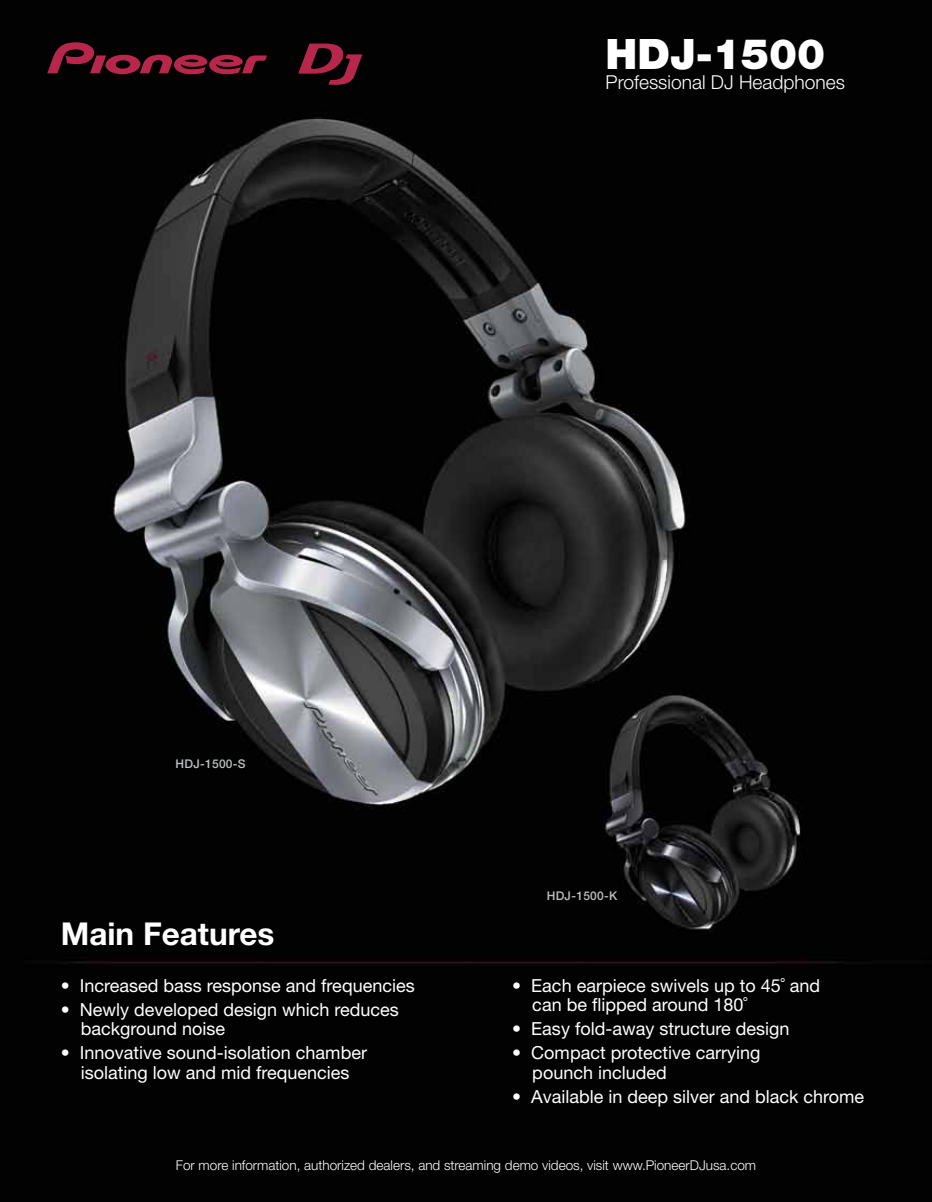
<style>
.page{position:relative;width:932px;height:1202px;background:#fff}
.page>*{position:absolute;margin:0;border:0;box-sizing:border-box;transform-origin:0 0}
.t1{font:900 42px "Helvetica Neue";color:#fff}
.t2{font:700 31.5px "Helvetica Neue";color:#fff}
.t3{font:300 19.2px "Helvetica Neue";color:#fff}
.t4{font:18px/19.5px "Helvetica Neue";color:#fff}
.t5{font:300 13.5px "Helvetica Neue";color:#fff}
.t6{font:500 12px "Helvetica Neue";letter-spacing:.025em;color:#bcbec0}
</style>
<div class="page">
<img style="left:0;top:0;width:932px;height:1202px">
<svg style="left:47px;top:42px;width:315px;height:43px;background:#350c16"></svg>
<h1 class="t1" style="left:605px;top:29px;width:221px">HDJ-1500</h1>
<p class="t3" style="left:605px;top:71px;width:241px">Professional DJ Headphones</p>
<p class="t6" style="left:175px;top:756px;width:72px">HDJ-1500-S</p>
<h2 class="t2" style="left:61px;top:914px;width:215px">Main Features</h2>
<p class="t4" style="left:61px;top:975px;width:355px">• Increased bass response and frequencies</p>
<p class="t4" style="left:81px;top:999px;width:320px;text-indent:-20px">• Newly developed design which reduces background noise</p>
<p class="t4" style="left:61px;top:1043px;width:308px;text-align:center">• Innovative sound-isolation chamber isolating low and mid frequencies</p>
<p class="t6" style="left:546px;top:888px;width:72px">HDJ-1500-K</p>
<p class="t4" style="left:532px;top:975px;width:289px;text-indent:-20px">• Each earpiece swivels up to 45˚ and can be flipped around 180˚</p>
<p class="t4" style="left:512px;top:1019px;width:279px">• Easy fold-away structure design</p>
<p class="t4" style="left:532px;top:1043px;width:230px;text-indent:-20px">• Compact protective carrying pounch included</p>
<p class="t4" style="left:512px;top:1086px;width:353px">• Available in deep silver and black chrome</p>
<p class="t5" style="left:176px;top:1156px;width:581px">For more information, authorized dealers, and streaming demo videos, visit www.PioneerDJusa.com</p>
</div>
